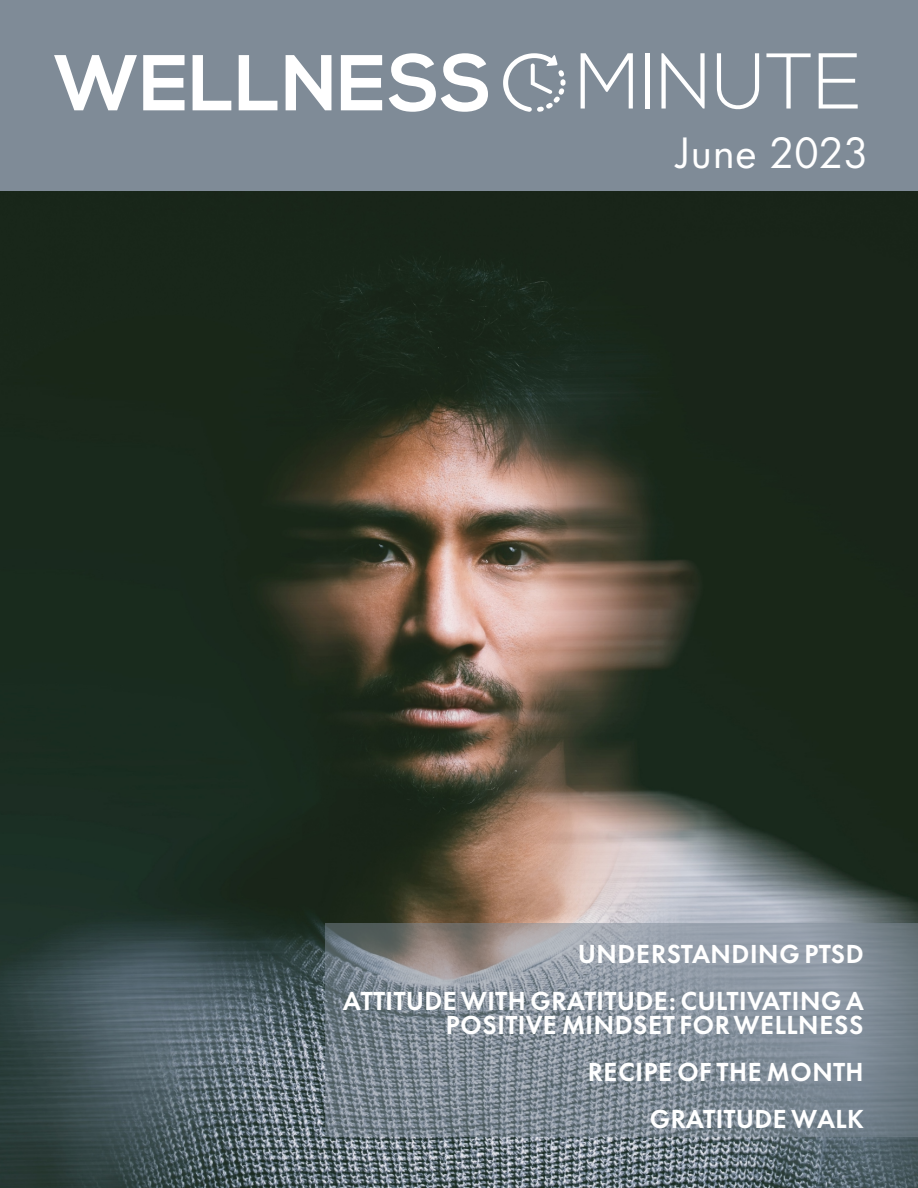
<style>
.page{position:relative;width:918px;height:1188px;background:#fff}
.page>*{position:absolute;margin:0;border:0;box-sizing:border-box;transform-origin:0 0}
.t1{font:700 78.9px "Nexa";color:#fff}
.t2{font:40.5px "Futura Now Text";color:#fff}
.t3{font:700 24px/47px "Futura Now Text";color:#fff;text-align:right}
.s1{font-weight:300}
</style>
<div class="page">
<img style="left:0;top:190px;width:918px;height:998px">
<div style="left:0;top:0;width:918px;height:190px;background:#7f8b97"></div>
<svg style="left:503px;top:53px;width:63px;height:59px"></svg>
<div style="left:326px;top:924px;width:592px;height:213px;background:#7f8b97;opacity:.5"></div>
<h1 class="t1" style="left:54px;top:51px;width:810px">WELLNESS <span class="s1">MINUTE</span></h1>
<h2 class="t2" style="left:674px;top:135px;width:195px">June 2023</h2>
<p class="t3" style="left:343px;top:933px;width:523px">UNDERSTANDING PTSD<br>ATTITUDE WITH GRATITUDE: CULTIVATING A</p>
<p class="t3" style="left:446px;top:1004px;width:420px">POSITIVE MINDSET FOR WELLNESS<br>RECIPE OF THE MONTH<br>GRATITUDE WALK</p>
</div>
